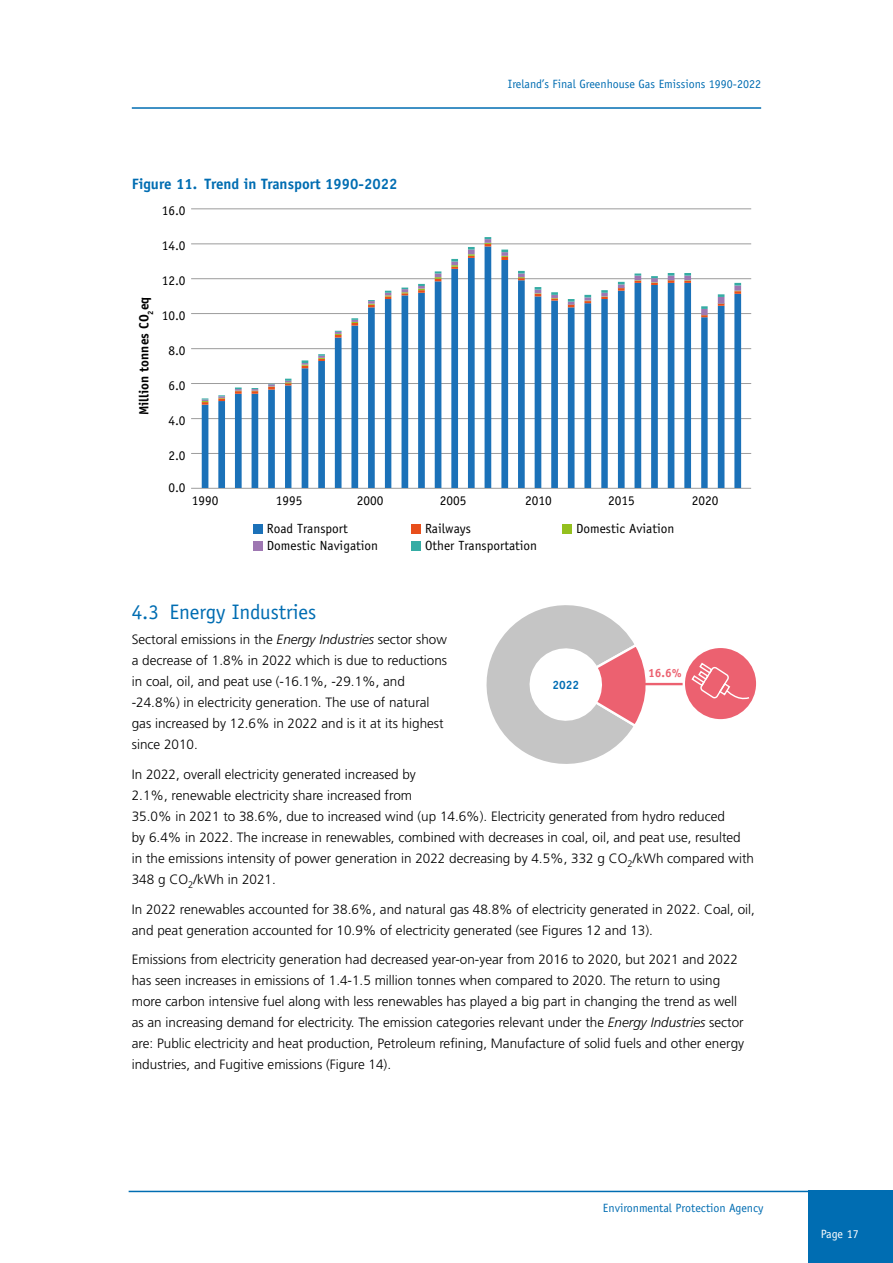
<style>
.page{position:relative;width:893px;height:1263px;background:#fff}
.page>*{position:absolute;margin:0;border:0;box-sizing:border-box;transform-origin:0 0}
.Subheading_1{font:21px "Officina Sans Std";color:#006db2}
.Figure_Heading{font:700 15px "Officina Sans Std";color:#006db2}
.Body_text{font:300 13.5px/21px "Frutiger LT Std";color:#000}
.t1{font:13.35px "Officina Sans Std";color:#000}
.t2{font:700 13.35px "Officina Sans Std";color:#000}
.t3{font:12px "Officina Sans Std";color:#006db2}
.t4{font:12px "Officina Sans Std";letter-spacing:-.01em;color:#fff}
.t5{font:700 12px "Officina Sans Std";color:#ec6170}
.t6{font:700 12px "Officina Sans Std";color:#006db4}
.s1{font-style:italic}
</style>
<div class="page">
<hr style="left:132px;top:107px;width:629px;height:2px;background:#006db2">
<div style="left:808px;top:1191px;width:85px;height:72px;background:#006db2"></div>
<hr style="left:129px;top:1191px;width:764px;height:1px;background:#006db2">
<hr style="left:191px;top:488px;width:560px;height:1px;background:#9c9c9c">
<div style="left:253px;top:524px;width:10px;height:9px;background:#1b71b8"></div>
<div style="left:253px;top:541px;width:10px;height:9px;background:#9e77b2"></div>
<div style="left:411px;top:524px;width:10px;height:9px;background:#e84e1b"></div>
<div style="left:411px;top:541px;width:10px;height:9px;background:#35aca4"></div>
<div style="left:562px;top:524px;width:9px;height:9px;background:#94c01e"></div>
<hr style="left:191px;top:453px;width:560px;height:1px;background:#9c9c9c">
<hr style="left:191px;top:418px;width:560px;height:1px;background:#9c9c9c">
<hr style="left:191px;top:383px;width:560px;height:1px;background:#9c9c9c">
<hr style="left:191px;top:348px;width:560px;height:1px;background:#9c9c9c">
<hr style="left:191px;top:313px;width:560px;height:1px;background:#9c9c9c">
<hr style="left:191px;top:278px;width:560px;height:1px;background:#9c9c9c">
<hr style="left:191px;top:243px;width:560px;height:1px;background:#9c9c9c">
<hr style="left:191px;top:208px;width:560px;height:1px;background:#9c9c9c">
<svg style="left:202px;top:401px;width:539px;height:87px"></svg>
<svg style="left:202px;top:239px;width:539px;height:162px"></svg>
<svg style="left:202px;top:398px;width:6px;height:7px"></svg>
<svg style="left:218px;top:395px;width:7px;height:6px"></svg>
<svg style="left:235px;top:387px;width:7px;height:7px"></svg>
<svg style="left:252px;top:388px;width:6px;height:6px"></svg>
<svg style="left:268px;top:384px;width:7px;height:6px"></svg>
<svg style="left:285px;top:379px;width:6px;height:6px"></svg>
<svg style="left:302px;top:360px;width:6px;height:8px"></svg>
<svg style="left:318px;top:354px;width:7px;height:7px"></svg>
<svg style="left:335px;top:331px;width:7px;height:7px"></svg>
<svg style="left:351px;top:318px;width:7px;height:8px"></svg>
<svg style="left:368px;top:300px;width:7px;height:7px"></svg>
<svg style="left:385px;top:291px;width:6px;height:8px"></svg>
<svg style="left:401px;top:288px;width:7px;height:7px"></svg>
<svg style="left:418px;top:284px;width:7px;height:9px"></svg>
<svg style="left:435px;top:271px;width:6px;height:10px"></svg>
<svg style="left:451px;top:259px;width:7px;height:10px"></svg>
<svg style="left:468px;top:247px;width:7px;height:11px"></svg>
<svg style="left:485px;top:237px;width:6px;height:9px"></svg>
<svg style="left:501px;top:250px;width:7px;height:10px"></svg>
<svg style="left:518px;top:271px;width:7px;height:9px"></svg>
<svg style="left:535px;top:287px;width:6px;height:9px"></svg>
<svg style="left:551px;top:292px;width:7px;height:9px"></svg>
<svg style="left:568px;top:299px;width:6px;height:8px"></svg>
<svg style="left:584px;top:295px;width:7px;height:8px"></svg>
<svg style="left:601px;top:290px;width:7px;height:9px"></svg>
<svg style="left:618px;top:282px;width:7px;height:9px"></svg>
<svg style="left:634px;top:273px;width:7px;height:10px"></svg>
<svg style="left:651px;top:276px;width:7px;height:9px"></svg>
<svg style="left:668px;top:273px;width:6px;height:10px"></svg>
<svg style="left:684px;top:273px;width:7px;height:10px"></svg>
<svg style="left:701px;top:306px;width:7px;height:3px"></svg>
<svg style="left:718px;top:294px;width:6px;height:3px"></svg>
<svg style="left:734px;top:283px;width:7px;height:2px"></svg>
<svg style="left:486px;top:605px;width:165px;height:159px"></svg>
<hr style="left:619px;top:683px;width:113px;height:2px;background:#ec6170">
<div style="left:684px;top:647px;width:73px;height:73px;background:#ec6170;border-radius:50%"></div>
<div style="left:683px;top:646px;width:75px;height:75px;border:2px solid #fff;border-radius:50%"></div>
<svg style="left:690px;top:662px;width:61px;height:38px"></svg>
<p class="Figure_Heading" style="left:132px;top:175px;width:267px">Figure 11. Trend in Transport 1990-2022</p>
<p class="t1" style="left:162px;top:203px;width:25px">16.0</p>
<p class="t1" style="left:162px;top:238px;width:25px">14.0</p>
<p class="t2" style="left:136px;top:415px;width:120px;rotate:-90deg">Million tonnes CO<sub>2</sub>eq</p>
<p class="t1" style="left:162px;top:273px;width:25px">12.0</p>
<p class="t1" style="left:162px;top:308px;width:25px">10.0</p>
<p class="t1" style="left:168px;top:343px;width:19px">8.0</p>
<p class="t1" style="left:168px;top:378px;width:19px">6.0</p>
<p class="t1" style="left:168px;top:413px;width:19px">4.0</p>
<p class="t1" style="left:168px;top:448px;width:19px">2.0</p>
<p class="t1" style="left:168px;top:479px;width:19px">0.0</p>
<p class="t3" style="left:508px;top:77px;width:255px">Ireland’s Final Greenhouse Gas Emissions 1990-2022</p>
<p class="t1" style="left:192px;top:493px;width:28px">1990</p>
<p class="t1" style="left:276px;top:493px;width:28px">1995</p>
<p class="t1" style="left:357px;top:493px;width:28px">2000</p>
<p class="t1" style="left:440px;top:493px;width:28px">2005</p>
<p class="t1" style="left:525px;top:493px;width:28px">2010</p>
<p class="t1" style="left:608px;top:493px;width:28px">2015</p>
<p class="t1" style="left:692px;top:493px;width:28px">2020</p>
<p class="t1" style="left:267px;top:521px;width:82px">Road Transport</p>
<p class="t1" style="left:425px;top:521px;width:47px">Railways</p>
<p class="t1" style="left:576px;top:521px;width:100px">Domestic Aviation</p>
<p class="t1" style="left:267px;top:538px;width:113px">Domestic Navigation</p>
<p class="t1" style="left:425px;top:538px;width:114px">Other Transportation</p>
<p class="Subheading_1" style="left:132px;top:600px;width:186px">4.3 Energy Industries</p>
<p class="Body_text" style="left:132px;top:629px;width:317px">Sectoral emissions in the <span class="s1">Energy Industries</span> sector show a decrease of 1.8% in 2022 which is due to reductions in coal, oil, and peat use (-16.1%, -29.1%, and -24.8%) in electricity generation. The use of natural gas increased by 12.6% in 2022 and is it at its highest since 2010.</p>
<p class="Body_text" style="left:132px;top:764px;width:624px">In 2022, overall electricity generated increased by<br>2.1%, renewable electricity share increased from<br>35.0% in 2021 to 38.6%, due to increased wind (up 14.6%). Electricity generated from hydro reduced<br>by 6.4% in 2022. The increase in renewables, combined with decreases in coal, oil, and peat use, resulted in the emissions intensity of power generation in 2022 decreasing by 4.5%, 332 g CO<sub>2</sub>/kWh compared with 348 g CO<sub>2</sub>/kWh in 2021.</p>
<p class="Body_text" style="left:132px;top:898px;width:625px">In 2022 renewables accounted for 38.6%, and natural gas 48.8% of electricity generated in 2022. Coal, oil, and peat generation accounted for 10.9% of electricity generated (see Figures 12 and 13).</p>
<p class="Body_text" style="left:132px;top:949px;width:614px">Emissions from electricity generation had decreased year-on-year from 2016 to 2020, but 2021 and 2022 has seen increases in emissions of 1.4-1.5 million tonnes when compared to 2020. The return to using more carbon intensive fuel along with less renewables has played a big part in changing the trend as well as an increasing demand for electricity. The emission categories relevant under the <span class="s1">Energy Industries</span> sector are: Public electricity and heat production, Petroleum refining, Manufacture of solid fuels and other energy industries, and Fugitive emissions (Figure 14).</p>
<p class="t5" style="left:648px;top:665px;width:35px">16.6%</p>
<p class="t6" style="left:552px;top:677px;width:28px">2022</p>
<p class="t3" style="left:603px;top:1201px;width:162px">Environmental Protection Agency</p>
<p class="t4" style="left:821px;top:1226px;width:40px">Page 17</p>
</div>
